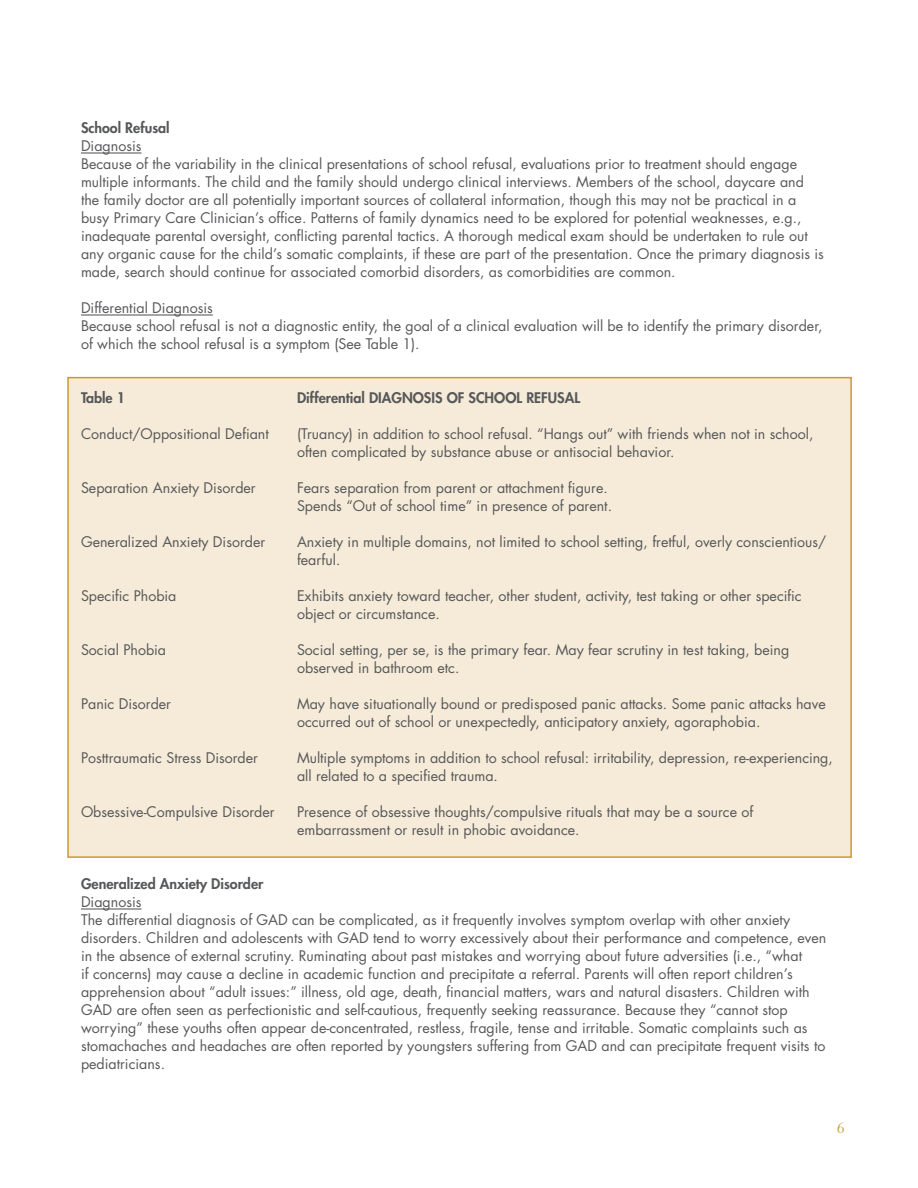
<style>
.page{position:relative;width:918px;height:1188px;background:#fff}
.page>*{position:absolute;margin:0;border:0;box-sizing:border-box;transform-origin:0 0}
.t1{font:16.5px "Granjon";color:#cc9930}
.t2{font:14.25px/18px "Futura";color:#57585a}
.t3{font:800 14.25px "Futura";color:#57585a}
</style>
<div class="page">
<div style="left:67px;top:377px;width:785px;height:481px;background:#f5ebd8;border:2px solid #cc9930"></div>
<hr style="left:81px;top:152px;width:61px;height:2px;background:#57585a">
<hr style="left:81px;top:314px;width:132px;height:2px;background:#57585a">
<hr style="left:81px;top:908px;width:61px;height:2px;background:#57585a">
<p class="t3" style="left:81px;top:118px;width:90px">School Refusal</p>
<p class="t2" style="left:81px;top:136px;width:745px">Diagnosis<br>Because of the variability in the clinical presentations of school refusal, evaluations prior to treatment should engage multiple informants. The child and the family should undergo clinical interviews. Members of the school, daycare and the family doctor are all potentially important sources of collateral information, though this may not be practical in a busy Primary Care Clinician’s office. Patterns of family dynamics need to be explored for potential weaknesses, e.g., inadequate parental oversight, conflicting parental tactics. A thorough medical exam should be undertaken to rule out any organic cause for the child’s somatic complaints, if these are part of the presentation. Once the primary diagnosis is made, search should continue for associated comorbid disorders, as comorbidities are common.</p>
<p class="t2" style="left:81px;top:298px;width:743px">Differential Diagnosis<br>Because school refusal is not a diagnostic entity, the goal of a clinical evaluation will be to identify the primary disorder, of which the school refusal is a symptom (See Table 1).</p>
<p class="t3" style="left:81px;top:388px;width:46px">Table 1</p>
<p class="t3" style="left:297px;top:388px;width:83px">Differential DIAGNO</p>
<p class="t3" style="left:424px;top:388px;width:81px">SIS OF SCHOOL</p>
<p class="t3" style="left:526px;top:388px;width:48px">REFUSAL</p>
<p class="t2" style="left:81px;top:424px;width:189px">Conduct/Oppositional Defiant</p>
<p class="t2" style="left:297px;top:424px;width:518px">(Truancy) in addition to school refusal. “Hangs out” with friends when not in school, often complicated by substance abuse or antisocial behavior.</p>
<p class="t2" style="left:81px;top:478px;width:176px">Separation Anxiety Disorder</p>
<p class="t2" style="left:297px;top:478px;width:317px">Fears separation from parent or attachment figure.<br>Spends “Out of school time” in presence of parent.</p>
<p class="t2" style="left:81px;top:532px;width:186px">Generalized Anxiety Disorder</p>
<p class="t2" style="left:297px;top:532px;width:531px">Anxiety in multiple domains, not limited to school setting, fretful, overly conscientious/ fearful.</p>
<p class="t2" style="left:81px;top:586px;width:97px">Specific Phobia</p>
<p class="t2" style="left:297px;top:586px;width:506px">Exhibits anxiety toward teacher, other student, activity, test taking or other specific object or circumstance.</p>
<p class="t2" style="left:81px;top:640px;width:87px">Social Phobia</p>
<p class="t2" style="left:297px;top:640px;width:494px">Social setting, per se, is the primary fear. May fear scrutiny in test taking, being observed in bathroom etc.</p>
<p class="t2" style="left:81px;top:694px;width:92px">Panic Disorder</p>
<p class="t2" style="left:297px;top:694px;width:530px">May have situationally bound or predisposed panic attacks. Some panic attacks have occurred out of school or unexpectedly, anticipatory anxiety, agoraphobia.</p>
<p class="t2" style="left:81px;top:748px;width:179px">Posttraumatic Stress Disorder</p>
<p class="t2" style="left:297px;top:748px;width:537px">Multiple symptoms in addition to school refusal: irritability, depression, re-experiencing, all related to a specified trauma.</p>
<p class="t2" style="left:81px;top:802px;width:195px">Obsessive-Compulsive Disorder</p>
<p class="t2" style="left:297px;top:802px;width:458px">Presence of obsessive thoughts/compulsive rituals that may be a source of embarrassment or result in phobic avoidance.</p>
<p class="t3" style="left:81px;top:874px;width:184px">Generalized Anxiety Disorder</p>
<p class="t2" style="left:81px;top:892px;width:747px">Diagnosis<br>The differential diagnosis of GAD can be complicated, as it frequently involves symptom overlap with other anxiety disorders. Children and adolescents with GAD tend to worry excessively about their performance and competence, even in the absence of external scrutiny. Ruminating about past mistakes and worrying about future adversities (i.e., “what<br>if concerns) may cause a decline in academic function and precipitate a referral. Parents will often report children’s apprehension about “adult issues:” illness, old age, death, financial matters, wars and natural disasters. Children with GAD are often seen as perfectionistic and self-cautious, frequently seeking reassurance. Because they “cannot stop worrying” these youths often appear de-concentrated, restless, fragile, tense and irritable. Somatic complaints such as stomachaches and headaches are often reported by youngsters suffering from GAD and can precipitate frequent visits to pediatricians.</p>
<p class="t1" style="left:837px;top:1119px;width:9px">6</p>
</div>
